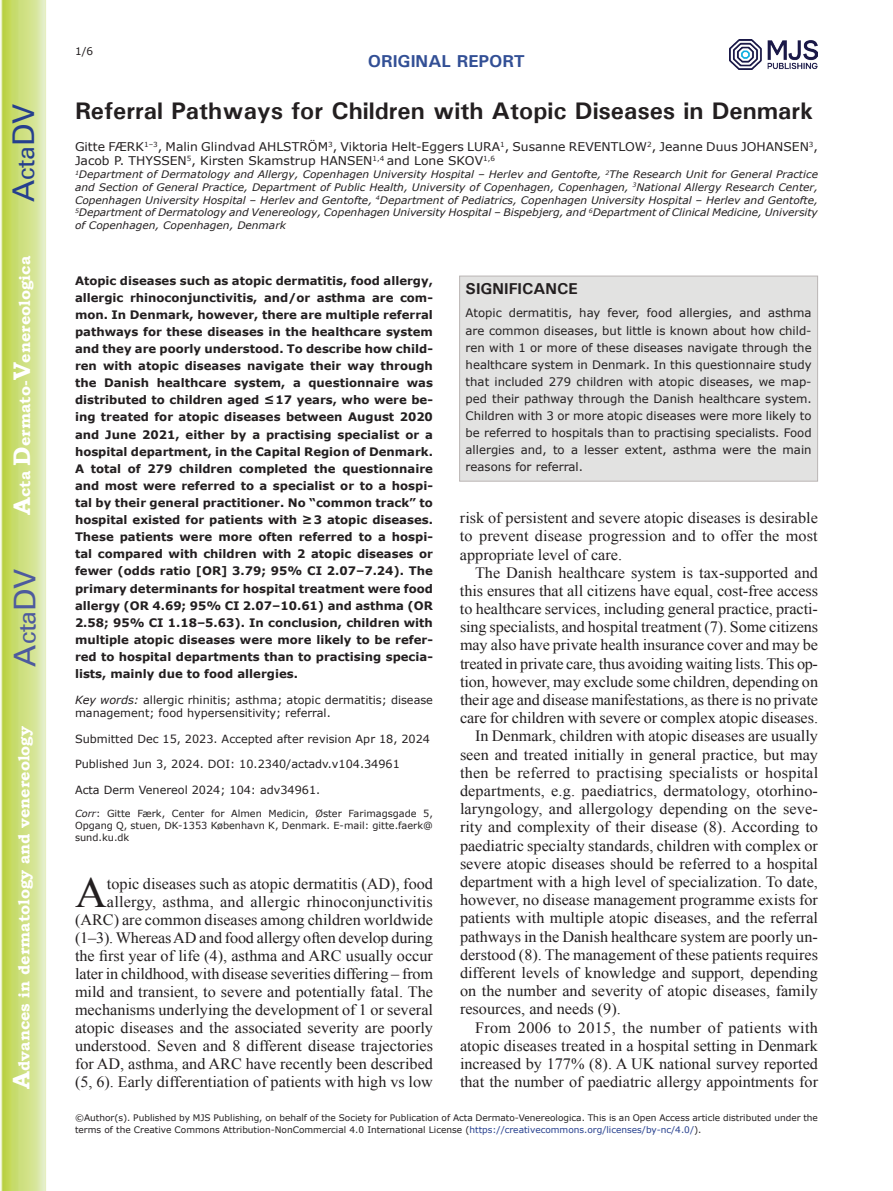
<style>
.page{position:relative;width:893px;height:1191px;background:#fff}
.page>*{position:absolute;margin:0;border:0;box-sizing:border-box;transform-origin:0 0}
.t1{font:42.9px "Times New Roman";color:#231f20}
.t2{font:30px "Univers";color:#4d5a9e}
.t3{font:30px "Univers";color:#253f8e}
.t4{font:700 24px "Univers";color:#231f20}
.t5{font:700 17.25px "Univers";color:#324f95}
.t6{font:15.75px/18px "Times New Roman";color:#231f20;text-align:right}
.t7{font:700 15.75px "Bookman Old Style";color:#fff}
.t8{font:15.75px "Times New Roman";letter-spacing:.02em;color:#231f20}
.t9{font:700 15.75px "Univers";color:#231f20}
.t10{font:12px/14.4px "Verdana";color:#231f20}
.t11{font:700 11.7px/17.1px "Verdana";color:#231f20;text-align:justify}
.t12{font:11.7px/17.1px "Verdana";color:#231f20;text-align:justify}
.t13{font:11.25px/13.5px "Verdana";color:#231f20}
.t14{font:10.5px "Verdana";color:#231f20}
.t15{font:italic 10.35px/12.8px "Verdana";color:#231f20;text-align:justify}
.t16{font:9.75px/11.7px "Verdana";color:#231f20;text-align:justify}
.t17{font:9px/12px "Verdana";color:#231f20}
.s1{font-size:24px}
.s2{font-style:italic}
.s3{color:#253f8e}
</style>
<div class="page">
<svg style="left:1px;top:0;width:45px;height:1191px;background:#cfe084"></svg>
<img style="left:729px;top:40px;width:89px;height:30px">
<div style="left:459px;top:276px;width:359px;height:205px;background:#e2e2e1;border:1px solid #bab5b4"></div>
<h2 class="t3" style="left:6px;top:202px;width:100px;rotate:-90deg">A<span class="s1">cta</span>DV</h2>
<p class="t7" style="left:15px;top:515px;width:260px;rotate:-90deg"><span class="s1">A</span>cta <span class="s1">D</span>ermato-<span class="s1">V</span>enereologica</p>
<h2 class="t2" style="left:7px;top:666px;width:100px;rotate:-90deg">A<span class="s1">cta</span>DV</h2>
<p class="t7" style="left:15px;top:1088px;width:364px;rotate:-90deg"><span class="s1">A</span>dvances in dermatology and venereology</p>
<p class="t14" style="left:75px;top:44px;width:20px">1/6</p>
<p class="t5" style="left:368px;top:50px;width:159px">ORIGINAL REPORT</p>
<h3 class="t4" style="left:75px;top:95px;width:740px">Referral Pathways for Children with Atopic Diseases in Denmark</h3>
<p class="t10" style="left:75px;top:140px;width:744px">Gitte FÆRK<sup>1–3</sup>, Malin Glindvad AHLSTRÖM<sup>3</sup>, Viktoria Helt-Eggers LURA<sup>1</sup>, Susanne REVENTLOW<sup>2</sup>, Jeanne Duus JOHANSEN<sup>3</sup>,<br>Jacob P. THYSSEN<sup>5</sup>, Kirsten Skamstrup HANSEN<sup>1,4</sup> and Lone SKOV<sup>1,6</sup></p>
<p class="t15" style="left:75px;top:168px;width:744px"><sup>1</sup>Department of Dermatology and Allergy, Copenhagen University Hospital – Herlev and Gentofte, <sup>2</sup>The Research Unit for General Practice and Section of General Practice, Department of Public Health, University of Copenhagen, Copenhagen, <sup>3</sup>National Allergy Research Center, Copenhagen University Hospital – Herlev and Gentofte, <sup>4</sup>Department of Pediatrics, Copenhagen University Hospital – Herlev and Gentofte, <sup>5</sup>Department of Dermatology and Venereology, Copenhagen University Hospital – Bispebjerg, and <sup>6</sup>Department of Clinical Medicine, University of Copenhagen, Copenhagen, Denmark</p>
<p class="t11" style="left:75px;top:272px;width:359px">Atopic diseases such as atopic dermatitis, food allergy, allergic rhinoconjunctivitis, and/or asthma are com&shy;mon. In Denmark, however, there are multiple referral pathways for these diseases in the healthcare system and they are poorly understood. To describe how child&shy;ren with atopic diseases navigate their way through the Danish healthcare system, a questionnaire was distributed to children aged ≤17 years, who were be&shy;ing treated for atopic diseases between August 2020 and June 2021, either by a practising specialist or a hospital department, in the Capital Region of Denmark.<br>A total of 279 children completed the questionnaire and most were referred to a specialist or to a hospi&shy;tal by their general practitioner. No “common track” to hospital existed for patients with ≥3 atopic diseases.<br>These patients were more often referred to a hospi&shy;tal compared with children with 2 atopic diseases or fewer (odds ratio [OR] 3.79; 95% CI 2.07–7.24). The primary determinants for hospital treatment were food allergy (OR 4.69; 95% CI 2.07–10.61) and asthma (OR 2.58; 95% CI 1.18–5.63). In conclusion, children with multiple atopic diseases were more likely to be refer&shy;red to hospital departments than to practising specia&shy;lists, mainly due to food allergies.</p>
<p class="t13" style="left:75px;top:693px;width:359px"><span class="s2">Key words:</span> allergic rhinitis; asthma; atopic dermatitis; disease management; food hypersensitivity; referral.</p>
<p class="t13" style="left:75px;top:732px;width:357px">Submitted Dec 15, 2023. Accepted after revision Apr 18, 2024</p>
<p class="t13" style="left:75px;top:757px;width:326px">Published Jun 3, 2024. DOI: 10.2340/actadv.v104.34961</p>
<p class="t13" style="left:75px;top:783px;width:247px">Acta Derm Venereol 2024; 104: adv34961.</p>
<p class="t16" style="left:75px;top:808px;width:359px"><span class="s2">Corr</span>: Gitte Færk, Center for Almen Medicin, Øster Farimagsgade 5, Opgang Q, stuen, DK-1353 København K, Denmark. E-mail: gitte.faerk@ sund.ku.dk</p>
<h1 class="t1" style="left:75px;top:863px;width:33px">A</h1>
<p class="t6" style="left:75px;top:874px;width:360px">topic diseases such as atopic dermatitis (AD), food allergy, asthma, and allergic rhinoconjunctivitis (ARC) are common diseases among children worldwide (1–3). Whereas AD and food allergy often develop during the first year of life (4), asthma and ARC usually occur later in childhood, with disease severities differing – from mild and transient, to severe and potentially fatal. The mechanisms underlying the development of 1 or several atopic diseases and the associated severity are poorly understood. Seven and 8 different disease trajectories for AD, asthma, and ARC have recently been described (5, 6). Early differentiation of patients with high vs low</p>
<p class="t9" style="left:466px;top:279px;width:114px">SIGNIFICANCE</p>
<p class="t12" style="left:466px;top:305px;width:348px">Atopic dermatitis, hay fever, food allergies, and asthma are common diseases, but little is known about how child&shy;ren with 1 or more of these diseases navigate through the healthcare system in Denmark. In this questionnaire study that included 279 children with atopic diseases, we map&shy;ped their pathway through the Danish healthcare system.<br>Children with 3 or more atopic diseases were more likely to be referred to hospitals than to practising specialists. Food allergies and, to a lesser extent, asthma were the main reasons for referral.</p>
<p class="t6" style="left:460px;top:508px;width:359px;text-align:justify">risk of persistent and severe atopic diseases is desirable to prevent disease progression and to offer the most appropriate level of care.</p>
<p class="t6" style="left:475px;top:563px;width:344px">The Danish healthcare system is tax-supported and</p>
<p class="t6" style="left:460px;top:581px;width:360px">this ensures that all citizens have equal, cost-free access</p>
<p class="t6" style="left:460px;top:599px;width:359px">to healthcare services, including general practice, practi-</p>
<p class="t6" style="left:460px;top:618px;width:360px">sing specialists, and hospital treatment (7). Some citizens</p>
<p class="t6" style="left:460px;top:636px;width:360px">may also have private health insurance cover and may be</p>
<p class="t6" style="left:460px;top:654px;width:359px">treated in private care, thus avoiding waiting lists. This op-</p>
<p class="t6" style="left:460px;top:672px;width:360px">tion, however, may exclude some children, depending on</p>
<p class="t6" style="left:460px;top:690px;width:360px">their age and disease manifestations, as there is no private</p>
<p class="t6" style="left:460px;top:708px;width:360px">care for children with severe or complex atopic diseases.</p>
<p class="t6" style="left:475px;top:727px;width:345px">In Denmark, children with atopic diseases are usually</p>
<p class="t6" style="left:460px;top:745px;width:360px">seen and treated initially in general practice, but may</p>
<p class="t6" style="left:460px;top:763px;width:360px">then be referred to practising specialists or hospital</p>
<p class="t6" style="left:460px;top:781px;width:359px">departments, e.g. paediatrics, dermatology, otorhino-</p>
<p class="t6" style="left:460px;top:799px;width:359px">laryngology, and allergology depending on the seve-</p>
<p class="t6" style="left:460px;top:818px;width:360px">rity and complexity of their disease (8). According to</p>
<p class="t6" style="left:460px;top:836px;width:360px">paediatric specialty standards, children with complex or</p>
<p class="t6" style="left:460px;top:854px;width:360px">severe atopic diseases should be referred to a hospital</p>
<p class="t6" style="left:460px;top:872px;width:359px">department with a high level of specialization. To date,</p>
<p class="t6" style="left:460px;top:890px;width:359px">however, no disease management programme exists for</p>
<p class="t6" style="left:460px;top:909px;width:360px">patients with multiple atopic diseases, and the referral</p>
<p class="t6" style="left:460px;top:927px;width:359px">pathways in the Danish healthcare system are poorly un-</p>
<p class="t6" style="left:460px;top:945px;width:360px">derstood (8). The management of these patients requires</p>
<p class="t6" style="left:460px;top:963px;width:359px">different levels of knowledge and support, depending</p>
<p class="t6" style="left:460px;top:981px;width:360px">on the number and severity of atopic diseases, family</p>
<p class="t6" style="left:460px;top:999px;width:162px">resources, and needs (9).</p>
<p class="t8" style="left:475px;top:1016px;width:344px">From 2006 to 2015, the number of patients with</p>
<p class="t6" style="left:460px;top:1036px;width:360px">atopic diseases treated in a hospital setting in Denmark</p>
<p class="t6" style="left:460px;top:1054px;width:359px">increased by 177% (8). A UK national survey reported</p>
<p class="t6" style="left:460px;top:1072px;width:360px">that the number of paediatric allergy appointments for</p>
<p class="t17" style="left:75px;top:1111px;width:744px">©Author(s). Published by MJS Publishing, on behalf of the Society for Publication of Acta Dermato-Venereologica. This is an Open Access article distributed under the terms of the Creative Commons Attribution-NonCommercial 4.0 International License (<span class="s3">https://creativecommons.org/licenses/by-nc/4.0/</span>).</p>
</div>
